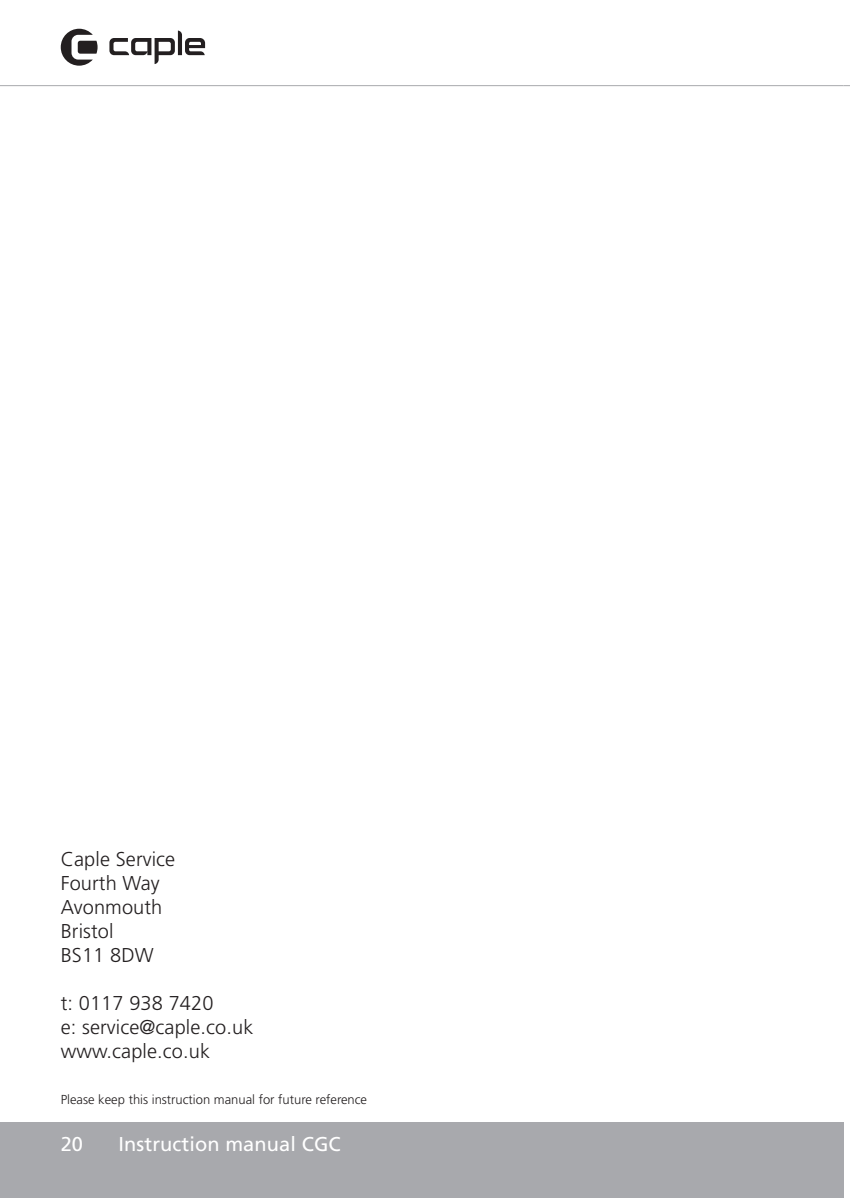
<style>
.page{position:relative;width:850px;height:1198px;background:#fff}
.page>*{position:absolute;margin:0;border:0;box-sizing:border-box;transform-origin:0 0}
.t1{font:300 20px/24px "Frutiger";letter-spacing:.005em;color:#231f20}
.t2{font:20px "Frutiger";letter-spacing:.005em;color:#fff}
.t3{font:300 13px "Frutiger";color:#231f20}
</style>
<div class="page">
<div style="left:0;top:1123px;width:843px;height:75px;background:#a8a9ad"></div>
<hr style="left:0;top:85px;width:843px;height:1px;background:#a8a9ad">
<svg style="left:61px;top:29px;width:37px;height:37px"></svg>
<svg style="left:109px;top:31px;width:96px;height:33px"></svg>
<p class="t1" style="left:61px;top:848px;width:116px">Caple Service<br>Fourth Way<br>Avonmouth<br>Bristol<br>BS11 8DW</p>
<p class="t1" style="left:61px;top:992px;width:194px">t: 0117 938 7420<br>e: service@caple.co.uk www.caple.co.uk</p>
<p class="t3" style="left:61px;top:1094px;width:308px">Please keep this instruction manual for future reference</p>
<p class="t2" style="left:61px;top:1135px;width:24px">20</p>
<p class="t2" style="left:119px;top:1135px;width:224px">Instruction manual CGC</p>
</div>
